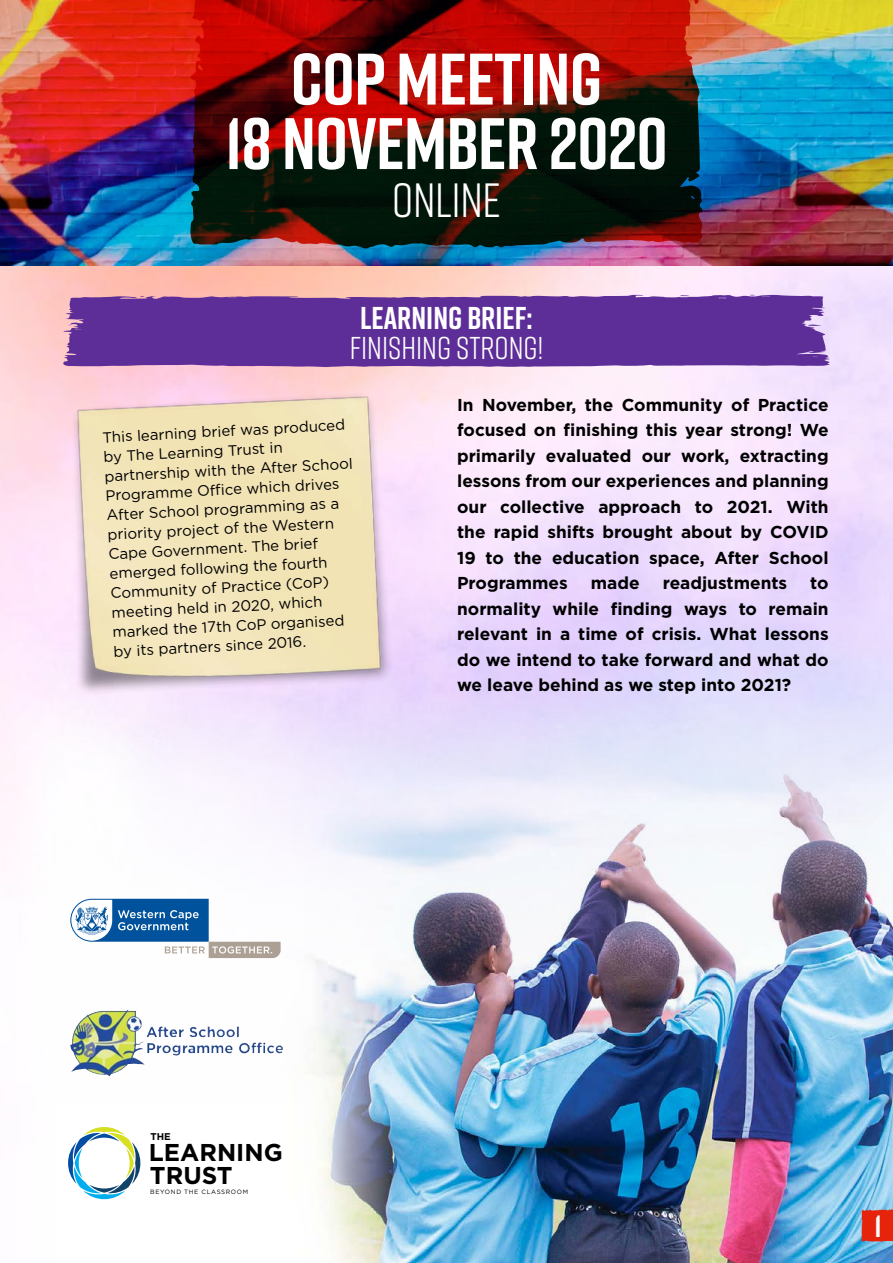
<style>
.page{position:relative;width:893px;height:1263px;background:#fff}
.page>*{position:absolute;margin:0;border:0;box-sizing:border-box;transform-origin:0 0}
.t1{font:700 72.75px/64.5px "Rift";letter-spacing:-.01em;color:#fff;text-align:center}
.t2{font:48px "Rift";letter-spacing:-.01em;color:#fff}
.t3{font:31.5px "Rift";color:#fff}
.t4{font:700 31.5px "Rift";color:#fff}
.t5{font:700 30.75px "Rift";color:#fff}
.t6{font:700 24.3px "Gotham";color:#000}
.t7{font:700 17.25px/25.5px "Gotham";color:#000;text-align:justify}
.t8{font:15px/19.5px "Gotham";color:#000}
.t9{font:700 9.75px "Gotham";color:#000}
.t10{font:6.15px "Gotham";letter-spacing:.1em;color:#000}
</style>
<div class="page">
<img style="left:0;top:696px;width:893px;height:567px">
<svg style="left:65px;top:1124px;width:79px;height:78px"></svg>
<svg style="left:70px;top:899px;width:211px;height:59px"></svg>
<img style="left:0;top:0;width:893px;height:266px">
<svg style="left:190px;top:0;width:513px;height:250px;background:#57120c"></svg>
<svg style="left:688px;top:172px;width:9px;height:7px"></svg>
<svg style="left:602px;top:31px;width:7px;height:5px"></svg>
<svg style="left:241px;top:36px;width:4px;height:4px"></svg>
<svg style="left:194px;top:172px;width:3px;height:4px"></svg>
<svg style="left:628px;top:42px;width:6px;height:7px"></svg>
<svg style="left:300px;top:41px;width:6px;height:5px"></svg>
<svg style="left:649px;top:30px;width:14px;height:10px"></svg>
<svg style="left:198px;top:192px;width:5px;height:6px"></svg>
<svg style="left:602px;top:42px;width:6px;height:3px"></svg>
<svg style="left:62px;top:295px;width:769px;height:72px;background:#66389c"></svg>
<svg style="left:808px;top:324px;width:14px;height:2px"></svg>
<svg style="left:718px;top:297px;width:9px;height:2px"></svg>
<svg style="left:68px;top:325px;width:14px;height:5px"></svg>
<svg style="left:679px;top:295px;width:10px;height:3px"></svg>
<img style="left:58px;top:388px;width:340px;height:313px">
<svg style="left:861px;top:1209px;width:32px;height:33px"></svg>
<img style="left:70px;top:1009px;width:89px;height:67px">
<h1 class="t1" style="left:225px;top:46px;width:444px">CoP MEETING<br>18 NOVEMBER 2020</h1>
<h2 class="t2" style="left:392px;top:167px;width:111px">ONLINE</h2>
<h3 class="t4" style="left:360px;top:295px;width:174px">LEARNING BRIEF:</h3>
<h3 class="t3" style="left:350px;top:326px;width:195px">FINISHING STRONG!</h3>
<p class="t7" style="left:457px;top:391px;width:373px">In November, the Community of Practice focused on finishing this year strong! We primarily evaluated our work, extracting lessons from our experiences and planning our collective approach to 2021. With the rapid shifts brought about by COVID 19 to the education space, After School Programmes</p>
<p class="t8" style="left:102px;top:427px;width:250px;rotate:-3deg">This learning brief was produced by The Learning Trust in partnership with the After School<br>Programme Office which drives<br>After School programming as a priority project of the Western<br>Cape Government. The brief emerged following the fourth<br>Community of Practice (CoP) meeting held in 2020, which marked the 17th CoP organised by its partners since 2016.</p>
<p class="t7" style="left:591px;top:570px;width:50px">made</p>
<p class="t7" style="left:663px;top:570px;width:126px">readjustments</p>
<p class="t7" style="left:457px;top:570px;width:373px;text-indent:353px">to normality while finding ways to remain relevant in a time of crisis. What lessons do we intend to take forward and what do we leave behind as we step into 2021?</p>
<p class="t9" style="left:151px;top:1131px;width:22px">THE</p>
<h3 class="t6" style="left:149px;top:1139px;width:135px">LEARNING</h3>
<p class="t10" style="left:150px;top:1188px;width:99px">BEYOND THE CLASSROOM</p>
<h3 class="t6" style="left:150px;top:1161px;width:84px">TRUST</h3>
<h3 class="t5" style="left:875px;top:1204px;width:9px">1</h3>
</div>
